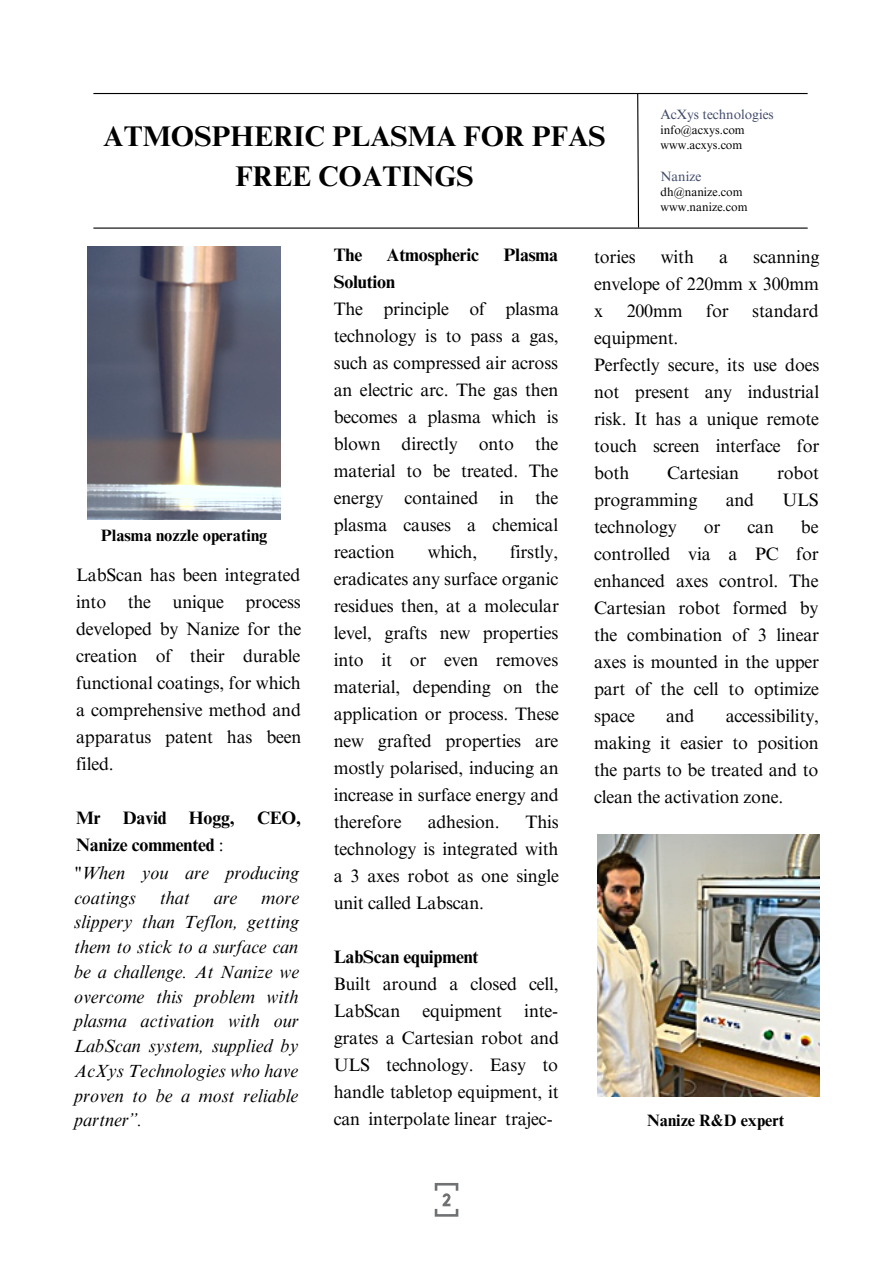
<style>
.page{position:relative;width:893px;height:1264px;background:#fff}
.page>*{position:absolute;margin:0;border:0;box-sizing:border-box;transform-origin:0 0}
.t1{font:700 28.5px/39.3px "Times NRMT Pro";color:#000;text-align:center}
.t2{font:18px/27px "Times NRMT Pro";letter-spacing:-.01em;color:#000;text-align:justify}
.t3{font:italic 18px/24.8px "Times NRMT Pro";color:#000}
.t4{font:700 18px/27px "Times NRMT Pro";letter-spacing:-.01em;color:#000}
.t5{font:700 16.5px "Times NRMT Pro";color:#000}
.t6{font:13.5px "Times NRMT Pro";color:#414c6b}
.t7{font:12px "Times NRMT Pro";color:#000}
.s1{font-weight:400}
</style>
<div class="page">
<img style="left:597px;top:834px;width:222px;height:262px">
<hr style="left:93px;top:93px;width:714px;height:1px;background:#000">
<hr style="left:93px;top:227px;width:714px;height:2px;background:#000">
<svg style="left:636px;top:94px;width:3px;height:135px"></svg>
<img style="left:87px;top:247px;width:194px;height:273px">
<svg style="left:434px;top:1183px;width:24px;height:33px"></svg>
<p class="t1" style="left:103px;top:120px;width:504px">ATMOSPHERIC PLASMA FOR PFAS<br>FREE COATINGS</p>
<p class="t6" style="left:660px;top:109px;width:115px">AcXys technologies</p>
<p class="t7" style="left:660px;top:125px;width:86px">info@acxys.com</p>
<p class="t7" style="left:660px;top:140px;width:83px">www.acxys.com</p>
<p class="t6" style="left:660px;top:171px;width:42px">Nanize</p>
<p class="t7" style="left:660px;top:187px;width:84px">dh@nanize.com</p>
<p class="t7" style="left:660px;top:202px;width:89px">www.nanize.com</p>
<p class="t5" style="left:101px;top:529px;width:168px">Plasma nozzle operating</p>
<p class="t2" style="left:76px;top:563px;width:227px">LabScan has been integrated into the unique process developed by Nanize for the creation of their durable functional coatings, for which a comprehensive method and apparatus patent has been filed.</p>
<p class="t4" style="left:76px;top:806px;width:226px">Mr David Hogg, CEO,<br>Nanize commented <span class="s1">:</span></p>
<p class="t3" style="left:74px;top:862px;width:226px">"When you are producing coatings</p>
<p class="t3" style="left:160px;top:887px;width:31px">that</p>
<p class="t3" style="left:214px;top:887px;width:25px">are</p>
<p class="t3" style="left:74px;top:887px;width:227px;text-align:justify;text-indent:187px">more slippery than Teflon, getting them to stick to a surface can be a challenge. At Nanize we overcome this problem with plasma activation with our LabScan system, supplied by AcXys Technologies who have proven to be a most reliable partner”.</p>
<p class="t4" style="left:333px;top:243px;width:30px">The</p>
<p class="t4" style="left:386px;top:243px;width:94px">Atmospheric</p>
<p class="t4" style="left:503px;top:243px;width:56px">Plasma</p>
<p class="t4" style="left:333px;top:270px;width:63px">Solution</p>
<p class="t2" style="left:333px;top:297px;width:227px">The principle of plasma technology is to pass a gas, such as compressed air across an electric arc. The gas then becomes a plasma which is blown directly onto the material to be treated. The energy contained in the plasma causes a chemical reaction</p>
<p class="t2" style="left:333px;top:540px;width:227px;text-indent:176px">firstly, eradicates any surface organic residues then, at a molecular level, grafts new properties into it or even removes material, depending on the application or process. These new grafted properties are mostly polarised, inducing an increase in surface energy and therefore</p>
<p class="t2" style="left:427px;top:540px;width:51px">which,</p>
<p class="t2" style="left:333px;top:810px;width:227px;text-indent:192px">This technology is integrated with a 3 axes robot as one single unit called Labscan.</p>
<p class="t2" style="left:427px;top:810px;width:73px">adhesion.</p>
<p class="t4" style="left:333px;top:945px;width:146px">LabScan equipment</p>
<p class="t2" style="left:333px;top:972px;width:227px">Built around a closed cell, LabScan equipment inte&shy;grates a Cartesian robot and ULS technology. Easy to handle tabletop equipment, it can interpolate linear trajec-</p>
<p class="t2" style="left:594px;top:245px;width:227px;text-indent:159px">scanning envelope of 220mm x 300mm x</p>
<p class="t2" style="left:594px;top:245px;width:43px">tories</p>
<p class="t2" style="left:660px;top:245px;width:35px">with</p>
<p class="t2" style="left:719px;top:245px;width:10px">a</p>
<p class="t2" style="left:626px;top:299px;width:57px">200mm</p>
<p class="t2" style="left:706px;top:299px;width:24px">for</p>
<p class="t2" style="left:752px;top:299px;width:68px">standard</p>
<p class="t2" style="left:594px;top:326px;width:86px">equipment.</p>
<p class="t2" style="left:594px;top:353px;width:227px">Perfectly secure, its use does not present any industrial risk. It has a unique remote touch screen interface for both</p>
<p class="t2" style="left:667px;top:461px;width:73px">Cartesian</p>
<p class="t2" style="left:777px;top:461px;width:43px">robot</p>
<p class="t2" style="left:594px;top:488px;width:105px">programming</p>
<p class="t2" style="left:725px;top:488px;width:30px">and</p>
<p class="t2" style="left:782px;top:488px;width:38px">ULS</p>
<p class="t2" style="left:594px;top:515px;width:84px">technology</p>
<p class="t2" style="left:703px;top:515px;width:18px">or</p>
<p class="t2" style="left:747px;top:515px;width:28px">can</p>
<p class="t2" style="left:594px;top:515px;width:227px;text-indent:207px">be controlled via a PC for enhanced axes control. The Cartesian robot formed by the combination of 3 linear axes is mounted in the upper part of the cell to optimize space</p>
<p class="t2" style="left:594px;top:704px;width:227px;text-indent:132px">accessibility, making it easier to position the parts to be treated and to clean the activation zone.</p>
<p class="t2" style="left:666px;top:704px;width:30px">and</p>
<p class="t5" style="left:647px;top:1114px;width:139px">Nanize R&amp;D expert</p>
</div>
